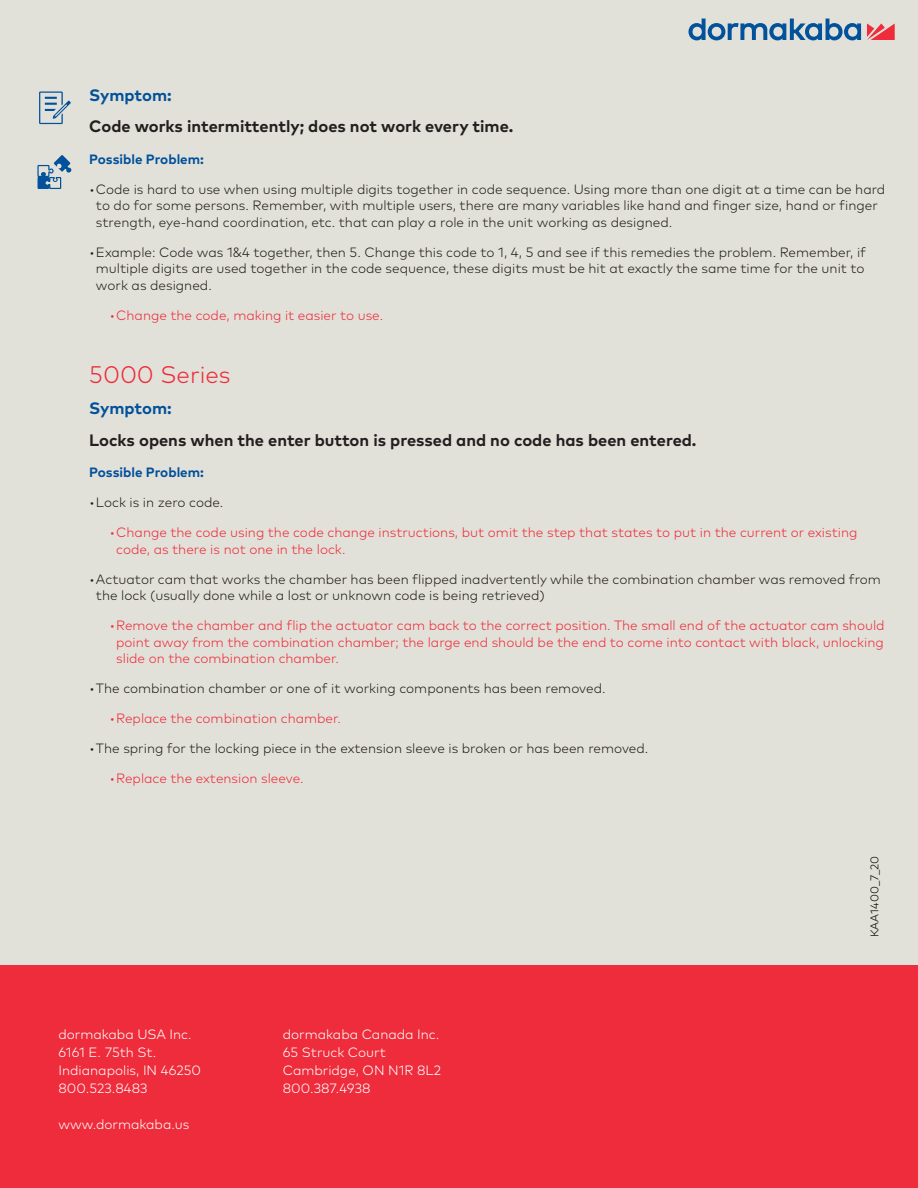
<style>
.page{position:relative;width:918px;height:1188px;background:#e2e1d9}
.page>*{position:absolute;margin:0;border:0;box-sizing:border-box;transform-origin:0 0}
.Body_Text_9pt_12pt_p{font:300 24px "Mark Pro";color:#ee2c3b}
.Body_Text_9pt_12pt_p-2{font:700 16.5px "Mark Pro";color:#231f20}
.Body_Text_9pt_12pt_p-3{font:700 16.5px "Mark Pro";color:#01519b}
.t1{font:300 13.5px/16.5px "Mark Pro";color:#231f20}
.t2{font:300 13.5px/16.5px "Mark Pro";color:#ee2c3b}
.Body_Text_9pt_12pt{font:300 13.5px "Mark Pro";color:#fff}
.Body_Text_9pt_12pt_p-4{font:700 13.5px "Mark Pro";color:#01519b}
.Descriptor_bold_ligh{font:300 13.5px "Mark Pro";color:#fff}
.Descriptor_7_5pt_9_5{font:300 11.25px "Mark Pro";color:#040503}
</style>
<div class="page">
<svg style="left:867px;top:23px;width:28px;height:17px"></svg>
<svg style="left:688px;top:19px;width:173px;height:21px"></svg>
<div style="left:0;top:966px;width:918px;height:222px;background:#ee2c3b"></div>
<svg style="left:37px;top:155px;width:35px;height:34px"></svg>
<svg style="left:39px;top:92px;width:32px;height:32px"></svg>
<p class="Body_Text_9pt_12pt_p-3" style="left:89px;top:82px;width:84px">Symptom:</p>
<p class="Body_Text_9pt_12pt_p-2" style="left:89px;top:114px;width:426px">Code works intermittently; does not work every time.</p>
<p class="Body_Text_9pt_12pt_p-4" style="left:89px;top:149px;width:116px">Possible Problem:</p>
<p class="t1" style="left:96px;top:180px;width:791px;text-indent:-7px">•Code is hard to use when using multiple digits together in code sequence. Using more than one digit at a time can be hard to do for some persons. Remember, with multiple users, there are many variables like hand and finger size, hand or finger strength, eye-hand coordination, etc. that can play a role in the unit working as designed.</p>
<p class="t1" style="left:96px;top:243px;width:772px;text-align:justify;text-indent:-7px">•Example: Code was 1&amp;4 together, then 5. Change this code to 1, 4, 5 and see if this remedies the problem. Remember, if multiple digits are used together in the code sequence, these digits must be hit at exactly the same time for the unit to work as designed.</p>
<p class="t2" style="left:109px;top:306px;width:275px">•Change the code, making it easier to use.</p>
<p class="Body_Text_9pt_12pt_p" style="left:89px;top:356px;width:143px">5000 Series</p>
<p class="Body_Text_9pt_12pt_p-3" style="left:89px;top:396px;width:84px">Symptom:</p>
<p class="Body_Text_9pt_12pt_p-2" style="left:89px;top:427px;width:609px">Locks opens when the enter button is pressed and no code has been entered.</p>
<p class="Body_Text_9pt_12pt_p-4" style="left:89px;top:462px;width:116px">Possible Problem:</p>
<p class="t1" style="left:89px;top:493px;width:136px">•Lock is in zero code.</p>
<p class="t2" style="left:116px;top:523px;width:743px;text-indent:-7px">•Change the code using the code change instructions, but omit the step that states to put in the current or existing code, as there is not one in the lock.</p>
<p class="t1" style="left:96px;top:570px;width:787px;text-indent:-7px">•Actuator cam that works the chamber has been flipped inadvertently while the combination chamber was removed from the lock (usually done while a lost or unknown code is being retrieved)</p>
<p class="t2" style="left:116px;top:616px;width:770px;text-align:justify;text-indent:-7px">•Remove the chamber and flip the actuator cam back to the correct position. The small end of the actuator cam should point away from the combination chamber; the large end should be the end to come into contact with black, unlocking slide on the combination chamber.</p>
<p class="t1" style="left:89px;top:679px;width:518px">•The combination chamber or one of it working components has been removed.</p>
<p class="t2" style="left:109px;top:709px;width:233px">•Replace the combination chamber.</p>
<p class="t1" style="left:89px;top:739px;width:561px">•The spring for the locking piece in the extension sleeve is broken or has been removed.</p>
<p class="t2" style="left:109px;top:769px;width:196px">•Replace the extension sleeve.</p>
<p class="Body_Text_9pt_12pt" style="left:58px;top:1025px;width:135px">dormakaba USA Inc.</p>
<p class="Body_Text_9pt_12pt" style="left:58px;top:1043px;width:100px">6161 E. 75th St.</p>
<p class="Body_Text_9pt_12pt" style="left:58px;top:1061px;width:144px">Indianapolis, IN 46250</p>
<p class="Body_Text_9pt_12pt" style="left:58px;top:1079px;width:91px">800.523.8483</p>
<p class="Descriptor_bold_ligh" style="left:58px;top:1115px;width:132px">www.dormakaba.us</p>
<p class="Body_Text_9pt_12pt" style="left:283px;top:1025px;width:158px">dormakaba Canada Inc.</p>
<p class="Body_Text_9pt_12pt" style="left:283px;top:1043px;width:105px">65 Struck Court</p>
<p class="Body_Text_9pt_12pt" style="left:283px;top:1061px;width:160px">Cambridge, ON N1R 8L2</p>
<p class="Body_Text_9pt_12pt" style="left:283px;top:1079px;width:89px">800.387.4938</p>
<p class="Descriptor_7_5pt_9_5" style="left:866px;top:937px;width:83px;rotate:-90deg">KAA1400_7_20</p>
</div>
